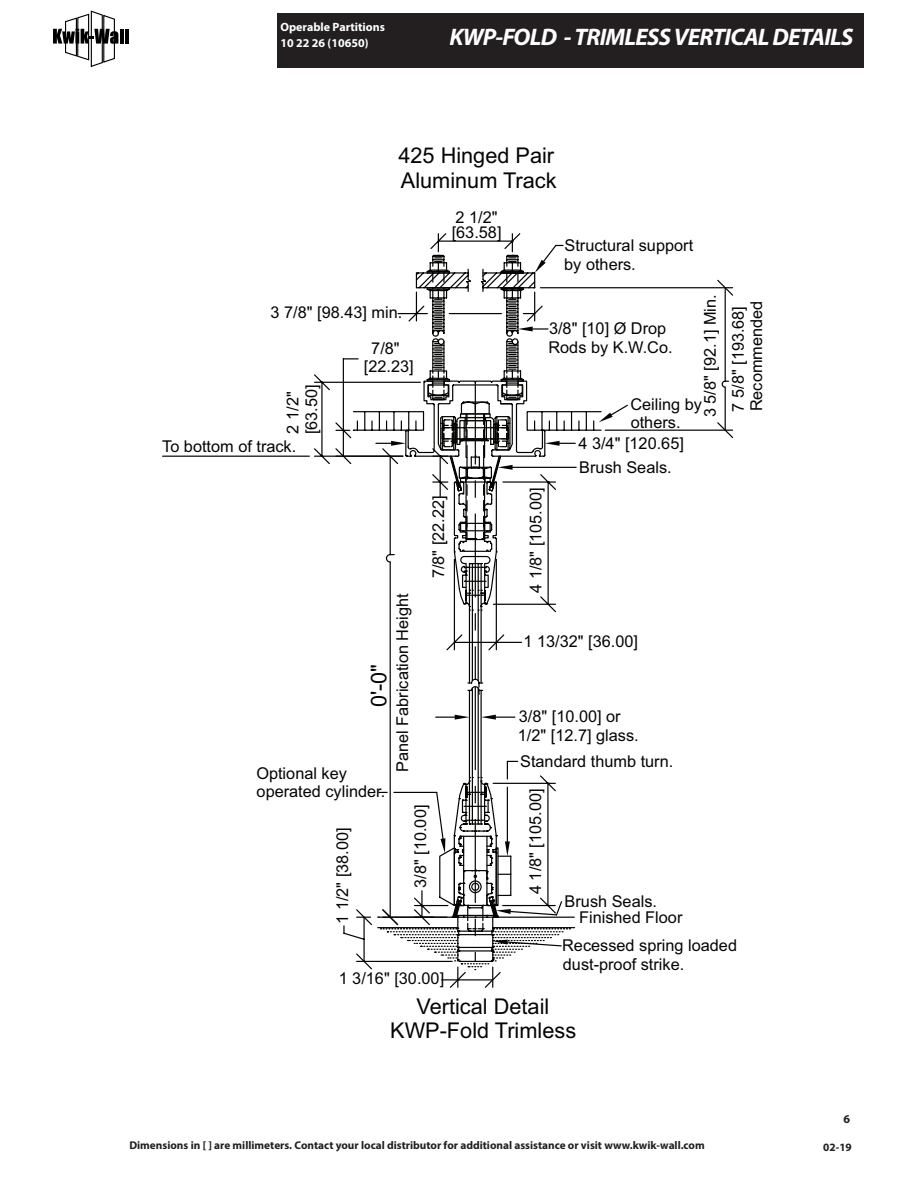
<style>
.page{position:relative;width:918px;height:1188px;background:#fff}
.page>*{position:absolute;margin:0;border:0;box-sizing:border-box;transform-origin:0 0}
.t1{font:italic 700 24px "Myriad Pro";letter-spacing:-.03em;color:#fff}
.t2{font:21.75px/24.6px "Arial";color:#040503;text-align:center}
.t3{font:16.35px/18.6px "Arial";color:#040503}
.t4{font:700 12px/16.5px "Myriad Pro";color:#fff}
.t5{font:700 12px "Myriad Pro";color:#231f20}
.t6{font:700 11.25px "Myriad Pro";color:#231f20}
</style>
<div class="page">
<div style="left:277px;top:13px;width:587px;height:55px;background:#231f20"></div>
<svg style="left:53px;top:10px;width:65px;height:57px"></svg>
<hr style="left:120px;top:29px;width:4px;height:15px;background:#000">
<hr style="left:125px;top:29px;width:4px;height:15px;background:#000">
<hr style="left:163px;top:456px;width:146px;height:1px;background:#040503">
<svg style="left:314px;top:241px;width:416px;height:747px"></svg>
<p class="t4" style="left:280px;top:18px;width:106px">Operable Partitions<br>10 22 26 (10650)</p>
<p class="t1" style="left:450px;top:21px;width:405px">KWP-FOLD - TRIMLESS VERTICAL DETAILS</p>
<p class="t2" style="left:398px;top:143px;width:160px;text-align:left">425 Hinged Pair<br>Aluminum Track</p>
<p class="t3" style="left:452px;top:209px;width:51px;line-height:15px">2 1/2" [63.58]</p>
<p class="t3" style="left:564px;top:236px;width:130px">Structural support by others.</p>
<p class="t3" style="left:271px;top:303px;width:133px">3 7/8" [98.43] min.</p>
<p class="t3" style="left:284px;top:434px;width:51px;rotate:-90deg">2 1/2" [63.50]</p>
<p class="t3" style="left:162px;top:437px;width:136px">To bottom of track.</p>
<p class="t3" style="left:364px;top:339px;width:51px;text-align:center">7/8" [22.23]</p>
<p class="t3" style="left:429px;top:578px;width:84px;rotate:-90deg">7/8" [22.22]</p>
<p class="t2" style="left:367px;top:707px;width:45px;rotate:-90deg">0'-0"</p>
<p class="t3" style="left:256px;top:764px;width:130px">Optional key operated cylinder.</p>
<p class="t3" style="left:333px;top:924px;width:98px;rotate:-90deg">1 1/2" [38.00]</p>
<p class="t3" style="left:393px;top:772px;width:180px;rotate:-90deg">Panel Fabrication Height</p>
<p class="t3" style="left:411px;top:888px;width:84px;rotate:-90deg">3/8" [10.00]</p>
<p class="t3" style="left:701px;top:417px;width:124px;rotate:-90deg">3 5/8" [92.1] Min.</p>
<p class="t3" style="left:548px;top:319px;width:126px">3/8" [10] Ø Drop<br>Rods by K.W.Co.</p>
<p class="t3" style="left:630px;top:395px;width:73px">Ceiling by others.</p>
<p class="t3" style="left:578px;top:434px;width:107px">4 3/4" [120.65]</p>
<p class="t3" style="left:526px;top:593px;width:107px;rotate:-90deg">4 1/8" [105.00]</p>
<p class="t3" style="left:579px;top:458px;width:94px">Brush Seals.</p>
<p class="t3" style="left:524px;top:632px;width:116px">1 13/32" [36.00]</p>
<p class="t3" style="left:518px;top:707px;width:122px">3/8" [10.00] or<br>1/2" [12.7] glass.</p>
<p class="t3" style="left:520px;top:752px;width:155px">Standard thumb turn.</p>
<p class="t3" style="left:526px;top:894px;width:107px;rotate:-90deg">4 1/8" [105.00]</p>
<p class="t3" style="left:565px;top:892px;width:94px">Brush Seals.</p>
<p class="t3" style="left:579px;top:908px;width:105px">Finished Floor</p>
<p class="t3" style="left:729px;top:412px;width:112px;rotate:-90deg">7 5/8" [193.68]<br>Recommended</p>
<p class="t3" style="left:339px;top:969px;width:107px">1 3/16" [30.00]</p>
<p class="t3" style="left:562px;top:937px;width:176px">Recessed spring loaded dust-proof strike.</p>
<p class="t2" style="left:390px;top:994px;width:188px">Vertical Detail<br>KWP-Fold Trimless</p>
<p class="t5" style="left:843px;top:1111px;width:8px">6</p>
<p class="t6" style="left:129px;top:1137px;width:577px">Dimensions in [ ] are millimeters. Contact your local distributor for additional assistance or visit www.kwik-wall.com</p>
<p class="t6" style="left:823px;top:1140px;width:30px">02-19</p>
</div>
